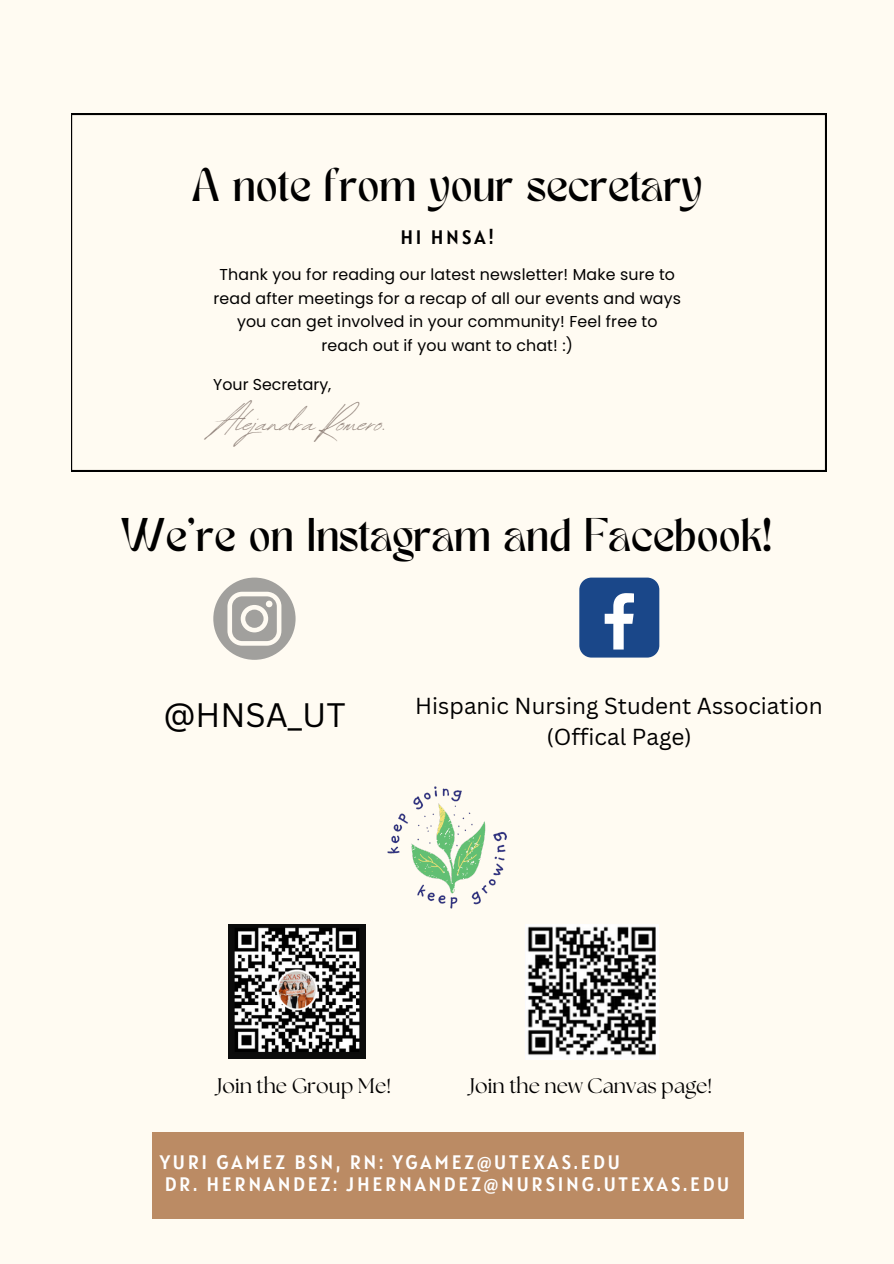
<style>
.page{position:relative;width:894px;height:1264px;background:#fff}
.page>*{position:absolute;margin:0;border:0;box-sizing:border-box;transform-origin:0 0}
.t1{font:42.3px "Revive 80 Signature";color:#968880}
.t2{font:33px "TAN MERINGUE";color:#000}
.t3{font:33px "Canva Sans";color:#000}
.t4{font:22.5px/31.5px "Canva Sans";color:#000;text-align:center}
.t5{font:21px "The Seasons";color:#000}
.t6{font:19.5px/21.5px "Alatsi";letter-spacing:.14em;color:#fff}
.t7{font:19.5px "Alatsi";letter-spacing:.14em;color:#000}
.t8{font:15.75px/23.7px "Poppins";letter-spacing:.01em;color:#000;text-align:center}
</style>
<div class="page">
<div style="left:0;top:0;width:893px;height:1263px;background:#fffbf2"></div>
<svg style="left:71px;top:114px;width:754px;height:357px"></svg>
<div style="left:152px;top:1132px;width:591px;height:86px;background:#bb8b64"></div>
<svg style="left:213px;top:577px;width:82px;height:83px"></svg>
<div style="left:579px;top:577px;width:80px;height:80px;background:#1a4789;border-radius:12px"></div>
<svg style="left:604px;top:593px;width:29px;height:56px"></svg>
<img style="left:228px;top:924px;width:138px;height:134px">
<img style="left:525px;top:924px;width:133px;height:135px">
<img style="left:387px;top:786px;width:119px;height:122px">
<h2 class="t2" style="left:192px;top:168px;width:512px">A note from your secretary</h2>
<p class="t7" style="left:400px;top:224px;width:95px">HI HNSA!</p>
<p class="t8" style="left:213px;top:262px;width:469px">Thank you for reading our latest newsletter! Make sure to read after meetings for a recap of all our events and ways you can get involved in your community! Feel free to reach out if you want to chat! :)</p>
<p class="t8" style="left:213px;top:372px;width:119px">Your Secretary,</p>
<h1 class="t1" style="left:213px;top:390px;width:176px">AlejandraRomero.</h1>
<h2 class="t2" style="left:121px;top:517px;width:652px">We're on Instagram and Facebook!</h2>
<h2 class="t3" style="left:163px;top:692px;width:184px">@HNSA_UT</h2>
<h3 class="t4" style="left:415px;top:689px;width:409px">Hispanic Nursing Student Association (Offical Page)</h3>
<h3 class="t5" style="left:217px;top:1076px;width:176px">Join the Group Me!</h3>
<h3 class="t5" style="left:469px;top:1076px;width:244px">Join the new Canvas page!</h3>
<p class="t6" style="left:160px;top:1151px;width:571px">YURI GAMEZ BSN, RN: YGAMEZ@UTEXAS.EDU<br>DR. HERNANDEZ: JHERNANDEZ@NURSING.UTEXAS.EDU</p>
</div>
